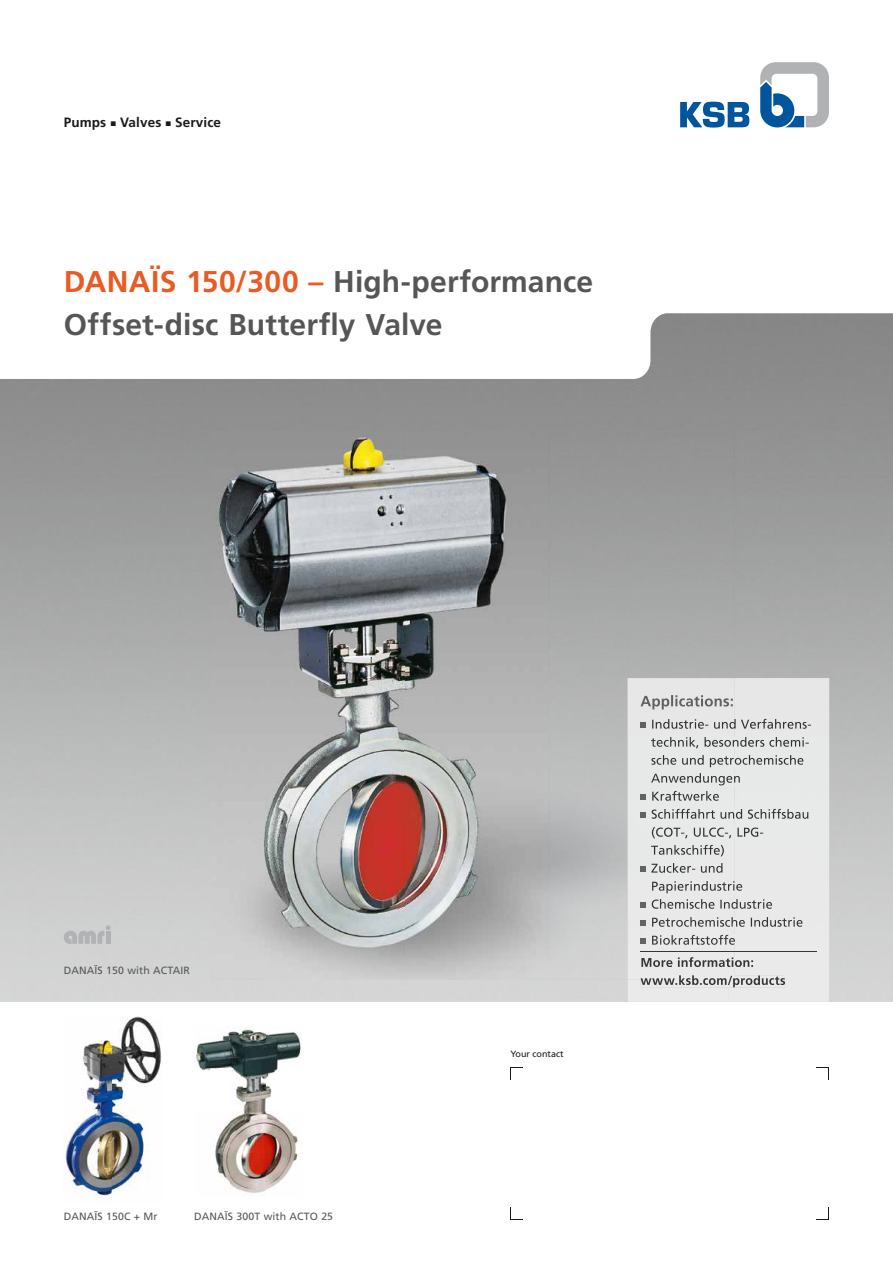
<style>
.page{position:relative;width:893px;height:1263px;background:#fff}
.page>*{position:absolute;margin:0;border:0;box-sizing:border-box;transform-origin:0 0}
.t1{font:700 30px/43.7px "Frutiger LT Com";letter-spacing:.005em;color:#565656}
.t2{font:700 13.5px "Frutiger LT Com";letter-spacing:.01em;color:#1a1a18}
.t3{font:10.5px "Frutiger LT Com";letter-spacing:.01em;color:#565656}
.t4{font:9px "Frutiger LT Com";color:#1a1a18}
.s1{color:#eb5a23}
</style>
<div class="page">
<img style="left:525px;top:631px;width:105px;height:349px">
<div style="left:630px;top:631px;width:104px;height:47px;background:#adafae"></div>
<img style="left:211px;top:432px;width:338px;height:532px">
<svg style="left:510px;top:1067px;width:13px;height:13px"></svg>
<svg style="left:816px;top:1067px;width:13px;height:13px"></svg>
<svg style="left:510px;top:1207px;width:13px;height:13px"></svg>
<svg style="left:816px;top:1207px;width:13px;height:13px"></svg>
<svg style="left:680px;top:102px;width:69px;height:26px"></svg>
<svg style="left:760px;top:62px;width:69px;height:65px"></svg>
<svg style="left:64px;top:925px;width:47px;height:19px"></svg>
<div style="left:106px;top:931px;width:5px;height:13px;background:#b1b2b3"></div>
<img style="left:65px;top:1017px;width:96px;height:181px">
<img style="left:194px;top:1028px;width:108px;height:165px">
<div style="left:729px;top:678px;width:100px;height:324px;background:#e8e9e9"></div>
<div style="left:628px;top:980px;width:101px;height:22px;background:#eaeaea"></div>
<div style="left:628px;top:678px;width:106px;height:302px;background:#e8e9e9"></div>
<img style="left:640px;top:951px;width:176px;height:1px">
<img style="left:640px;top:695px;width:94px;height:14px">
<svg style="left:641px;top:723px;width:4px;height:4px"></svg>
<img style="left:734px;top:719px;width:77px;height:10px">
<img style="left:651px;top:719px;width:83px;height:10px">
<img style="left:734px;top:737px;width:75px;height:11px">
<img style="left:651px;top:737px;width:83px;height:11px">
<img style="left:734px;top:755px;width:70px;height:12px">
<img style="left:651px;top:755px;width:83px;height:12px">
<svg style="left:734px;top:773px;width:6px;height:12px"></svg>
<img style="left:651px;top:773px;width:83px;height:12px">
<svg style="left:641px;top:795px;width:4px;height:4px"></svg>
<img style="left:652px;top:791px;width:67px;height:10px">
<svg style="left:641px;top:813px;width:4px;height:4px"></svg>
<img style="left:734px;top:809px;width:75px;height:10px">
<img style="left:651px;top:809px;width:83px;height:10px">
<img style="left:734px;top:827px;width:29px;height:11px">
<img style="left:652px;top:827px;width:82px;height:11px">
<img style="left:651px;top:845px;width:73px;height:11px">
<svg style="left:641px;top:867px;width:4px;height:4px"></svg>
<img style="left:651px;top:863px;width:72px;height:10px">
<svg style="left:734px;top:881px;width:8px;height:12px"></svg>
<img style="left:652px;top:881px;width:82px;height:12px">
<svg style="left:641px;top:903px;width:4px;height:4px"></svg>
<img style="left:734px;top:899px;width:38px;height:10px">
<img style="left:651px;top:899px;width:83px;height:10px">
<svg style="left:641px;top:921px;width:4px;height:4px"></svg>
<img style="left:734px;top:917px;width:68px;height:10px">
<img style="left:651px;top:917px;width:83px;height:10px">
<svg style="left:641px;top:939px;width:4px;height:4px"></svg>
<img style="left:652px;top:935px;width:82px;height:10px">
<img style="left:734px;top:957px;width:20px;height:10px">
<img style="left:641px;top:957px;width:93px;height:10px">
<img style="left:640px;top:975px;width:145px;height:12px">
<img style="left:640px;top:975px;width:94px;height:5px">
<p class="t2" style="left:64px;top:115px;width:159px">Pumps ■ Valves ■ Service</p>
<p class="t1" style="left:64px;top:259px;width:531px"><span class="s1">DANAÏS 150/300 –</span> High-performance<br>Offset-disc Butterfly Valve</p>
<p class="t3" style="left:64px;top:964px;width:128px">DANAÏS 150 with ACTAIR</p>
<p class="t3" style="left:64px;top:1210px;width:95px">DANAÏS 150C + Mr</p>
<p class="t3" style="left:194px;top:1210px;width:140px">DANAÏS 300T with ACTO 25</p>
<p class="t4" style="left:510px;top:1049px;width:55px">Your contact</p>
</div>
